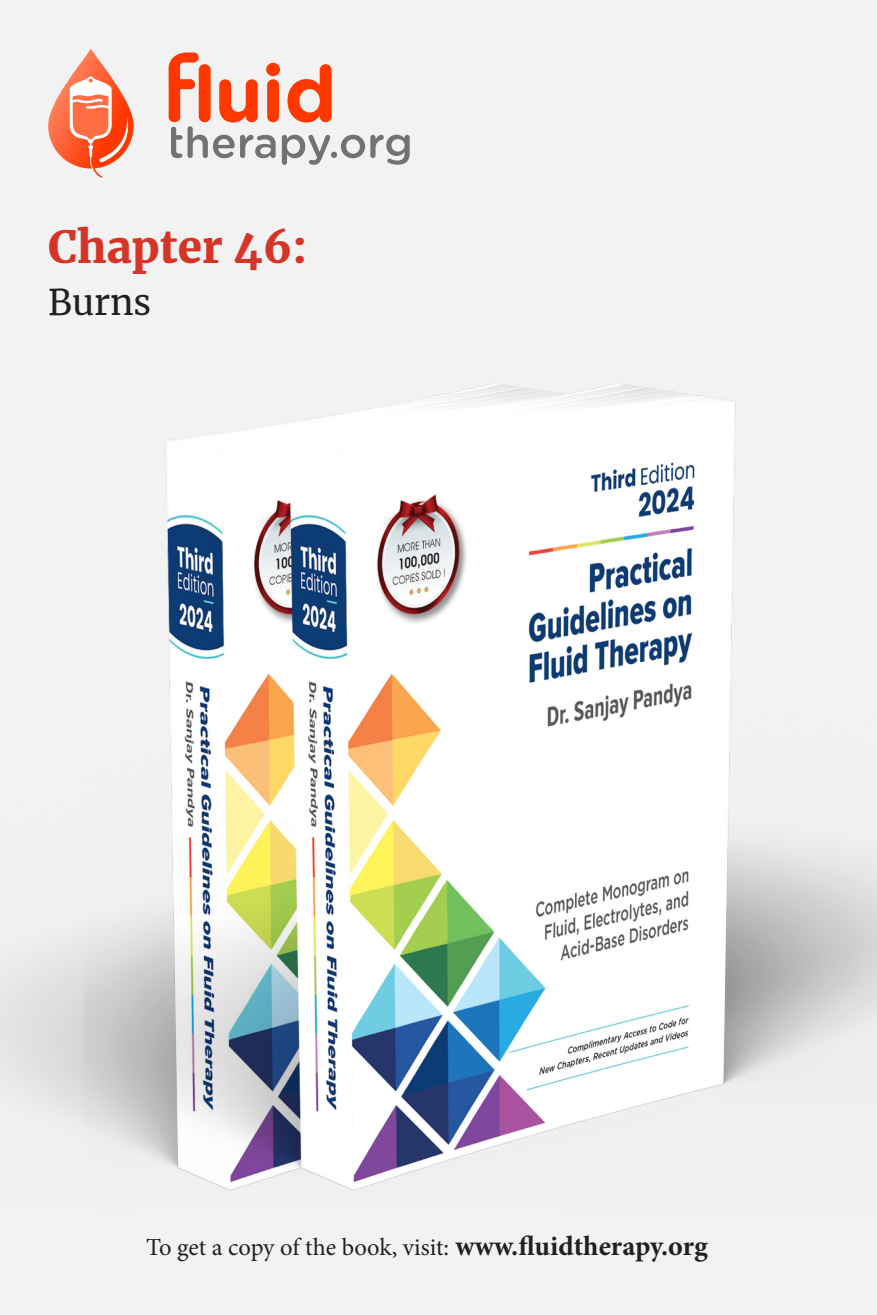
<style>
.page{position:relative;width:877px;height:1315px;background:#fff}
.page>*{position:absolute;margin:0;border:0;box-sizing:border-box;transform-origin:0 0}
.t1{font:900 43.75px "Merriweather";color:#d43526}
.t2{font:35px "Merriweather";color:#231f20}
.t3{font:24.5px "Minion Pro";letter-spacing:-.005em;color:#231f20}
.s1{font-weight:700;font-size:28px}
</style>
<div class="page">
<div style="left:0;top:0;width:876px;height:1315px;background:#f2f2f2"></div>
<img style="left:0;top:383px;width:875px;height:808px">
<svg style="left:48px;top:49px;width:85px;height:119px"></svg>
<svg style="left:68px;top:76px;width:66px;height:102px"></svg>
<svg style="left:168px;top:52px;width:241px;height:113px"></svg>
<p class="t1" style="left:48px;top:217px;width:260px">Chapter 46:</p>
<p class="t2" style="left:48px;top:278px;width:105px">Burns</p>
<p class="t3" style="left:146px;top:1230px;width:562px">To get a copy of the book, visit: <span class="s1">www.fluidtherapy.org</span></p>
</div>
